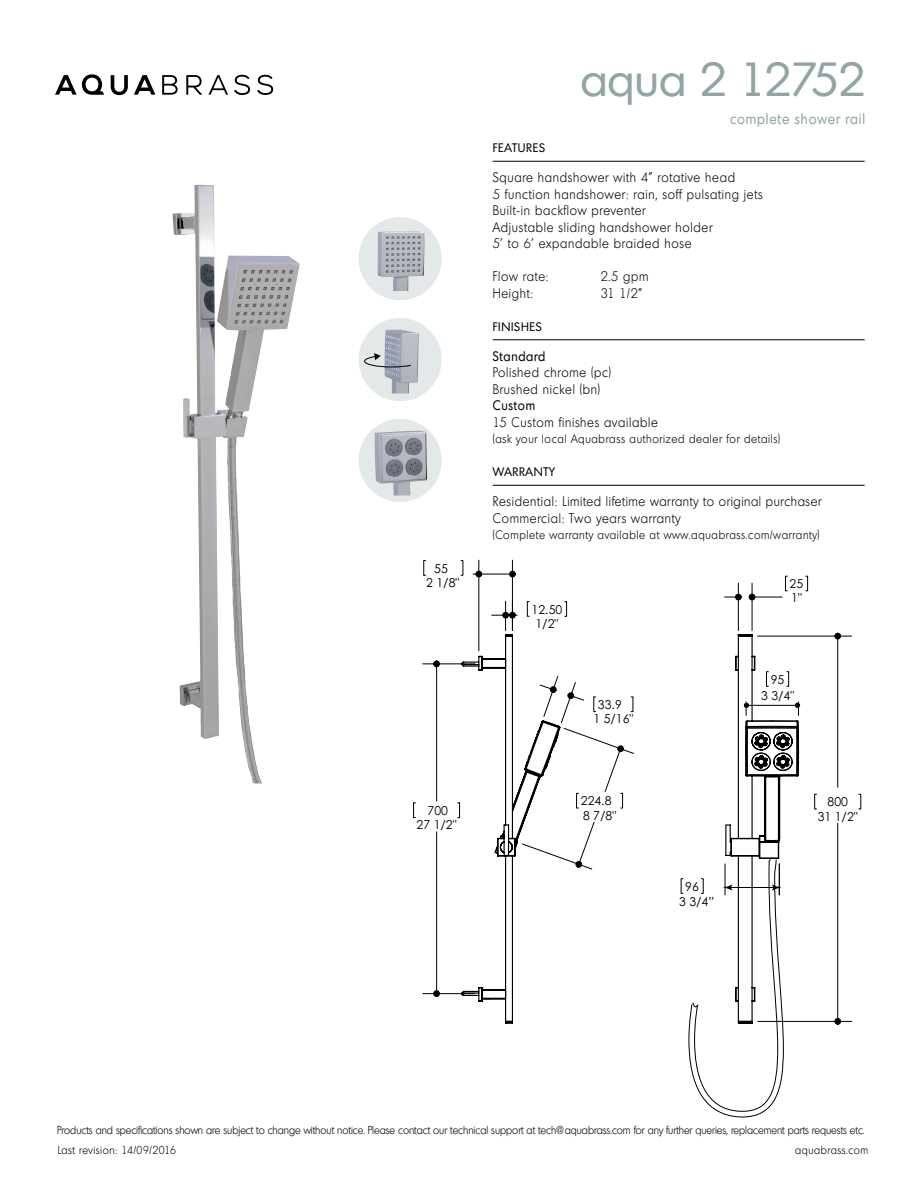
<style>
.page{position:relative;width:918px;height:1188px;background:#fff}
.page>*{position:absolute;margin:0;border:0;box-sizing:border-box;transform-origin:0 0}
.t1{font:46.5px "Montreal Serial";color:#91a5a5}
.t2{font:15px "Montreal Serial";letter-spacing:.06em;color:#91a5a5;scale:.9 1}
.t3{font:300 13.5px/16.5px "Montreal Serial";letter-spacing:.06em;color:#000;scale:.9 1}
.t4{font:13.5px "Montreal Serial";letter-spacing:.06em;color:#000;scale:.9 1}
.t5{font:12.3px/14.2px "Century Gothic";color:#000;text-align:center}
.t6{font:300 12px "Montreal Serial";letter-spacing:.06em;color:#000;scale:.9 1}
.t7{font:12px "Montreal Serial";letter-spacing:.06em;color:#000}
.t8{font:300 11.25px "Montreal Serial";color:#000;scale:.9 1}
.t9{font:300 11.25px "Montreal Serial";letter-spacing:.06em;color:#000;scale:.9 1}
</style>
<div class="page">
<img style="left:173px;top:185px;width:90px;height:598px">
<div style="left:359px;top:217px;width:83px;height:83px;background:#e2e9e8;border-radius:50%"></div>
<div style="left:359px;top:419px;width:83px;height:83px;background:#e2e9e8;border-radius:50%"></div>
<div style="left:359px;top:318px;width:83px;height:83px;background:#e2e9e8;border-radius:50%"></div>
<img style="left:378px;top:232px;width:46px;height:59px">
<img style="left:385px;top:330px;width:34px;height:63px">
<svg style="left:364px;top:353px;width:48px;height:15px"></svg>
<img style="left:375px;top:431px;width:52px;height:64px">
<svg style="left:478px;top:634px;width:321px;height:390px"></svg>
<svg style="left:413px;top:560px;width:221px;height:437px"></svg>
<svg style="left:575px;top:823px;width:259px;height:199px"></svg>
<svg style="left:834px;top:632px;width:7px;height:8px"></svg>
<svg style="left:834px;top:794px;width:27px;height:231px"></svg>
<div style="left:814px;top:794px;width:3px;height:15px;border:1px solid #000"></div>
<hr style="left:758px;top:636px;width:94px;height:1px;background:#000">
<hr style="left:758px;top:1021px;width:94px;height:1px;background:#000">
<hr style="left:837px;top:636px;width:1px;height:151px;background:#000">
<div style="left:785px;top:576px;width:3px;height:15px;border:1px solid #000"></div>
<div style="left:805px;top:576px;width:3px;height:15px;border:1px solid #000"></div>
<div style="left:786px;top:671px;width:3px;height:16px;border:1px solid #000"></div>
<div style="left:766px;top:671px;width:3px;height:16px;border:1px solid #000"></div>
<hr style="left:752px;top:583px;width:1px;height:48px;background:#000">
<hr style="left:738px;top:583px;width:1px;height:48px;background:#000">
<hr style="left:752px;top:597px;width:30px;height:1px;background:#000">
<svg style="left:748px;top:593px;width:8px;height:8px"></svg>
<svg style="left:724px;top:593px;width:18px;height:8px"></svg>
<svg style="left:681px;top:701px;width:119px;height:416px"></svg>
<hr style="left:493px;top:161px;width:372px;height:1px;background:#000">
<hr style="left:493px;top:340px;width:372px;height:1px;background:#000">
<hr style="left:493px;top:485px;width:372px;height:1px;background:#000">
<svg style="left:111px;top:75px;width:17px;height:20px"></svg>
<svg style="left:134px;top:75px;width:21px;height:20px"></svg>
<svg style="left:162px;top:75px;width:16px;height:20px"></svg>
<svg style="left:186px;top:75px;width:16px;height:20px"></svg>
<svg style="left:209px;top:75px;width:19px;height:20px"></svg>
<svg style="left:234px;top:75px;width:16px;height:20px"></svg>
<svg style="left:257px;top:75px;width:16px;height:20px"></svg>
<svg style="left:55px;top:74px;width:49px;height:21px"></svg>
<h1 class="t1" style="left:580px;top:49px;width:286px">aqua 2 12752</h1>
<p class="t2" style="left:730px;top:109px;width:151px">complete shower rail</p>
<p class="t5" style="left:426px;top:561px;width:35px">55<br>2 1/8"</p>
<p class="t5" style="left:428px;top:803px;width:22px">700</p>
<p class="t5" style="left:417px;top:817px;width:41px">27 1/2"</p>
<p class="t7" style="left:493px;top:140px;width:54px">FEATURES</p>
<p class="t3" style="left:493px;top:169px;width:301px">Square handshower with 4” rotative head<br>5 function handshower: rain, soff pulsating jets Built-in backflow preventer<br>Adjustable sliding handshower holder<br>5’ to 6’ expandable braided hose</p>
<p class="t3" style="left:493px;top:268px;width:63px">Flow rate:</p>
<p class="t3" style="left:601px;top:268px;width:55px">2.5 gpm</p>
<p class="t3" style="left:493px;top:285px;width:46px">Height:</p>
<p class="t3" style="left:601px;top:285px;width:48px">31 1/2”</p>
<p class="t7" style="left:493px;top:319px;width:51px">FINISHES</p>
<p class="t4" style="left:493px;top:347px;width:60px">Standard</p>
<p class="t3" style="left:493px;top:364px;width:133px">Polished chrome (pc)<br>Brushed nickel (bn)</p>
<p class="t4" style="left:493px;top:397px;width:49px">Custom</p>
<p class="t3" style="left:493px;top:414px;width:185px">15 Custom finishes available</p>
<p class="t6" style="left:493px;top:432px;width:321px">(ask your local Aquabrass authorized dealer for details)</p>
<p class="t7" style="left:493px;top:464px;width:64px">WARRANTY</p>
<p class="t3" style="left:493px;top:493px;width:367px">Residential: Limited lifetime warranty to original purchaser<br>Commercial: Two years warranty</p>
<p class="t6" style="left:493px;top:528px;width:365px">(Complete warranty available at www.aquabrass.com/warranty)</p>
<p class="t5" style="left:532px;top:602px;width:32px">12.50</p>
<p class="t5" style="left:535px;top:616px;width:24px">1/2"</p>
<p class="t5" style="left:593px;top:697px;width:41px">33.9<br>1 5/16"</p>
<p class="t5" style="left:790px;top:576px;width:15px;text-align:left">25<br>1"</p>
<p class="t5" style="left:761px;top:671px;width:35px;line-height:16.2px">95<br>3 3/4"</p>
<p class="t5" style="left:581px;top:794px;width:37px;text-align:left">224.8<br>8 7/8"</p>
<p class="t5" style="left:818px;top:795px;width:41px">800<br>31 1/2"</p>
<p class="t5" style="left:679px;top:879px;width:37px;line-height:15px;text-align:left;text-indent:6px">96<br>3 3/4”</p>
<p class="t8" style="left:57px;top:1123px;width:898px">Products and specifications shown are subject to change without notice. Please contact our technical support at tech@aquabrass.com for any further queries, replacement parts requests etc.</p>
<p class="t9" style="left:58px;top:1143px;width:133px">Last revision: 14/09/2016</p>
<p class="t9" style="left:795px;top:1143px;width:83px">aquabrass.com</p>
</div>
